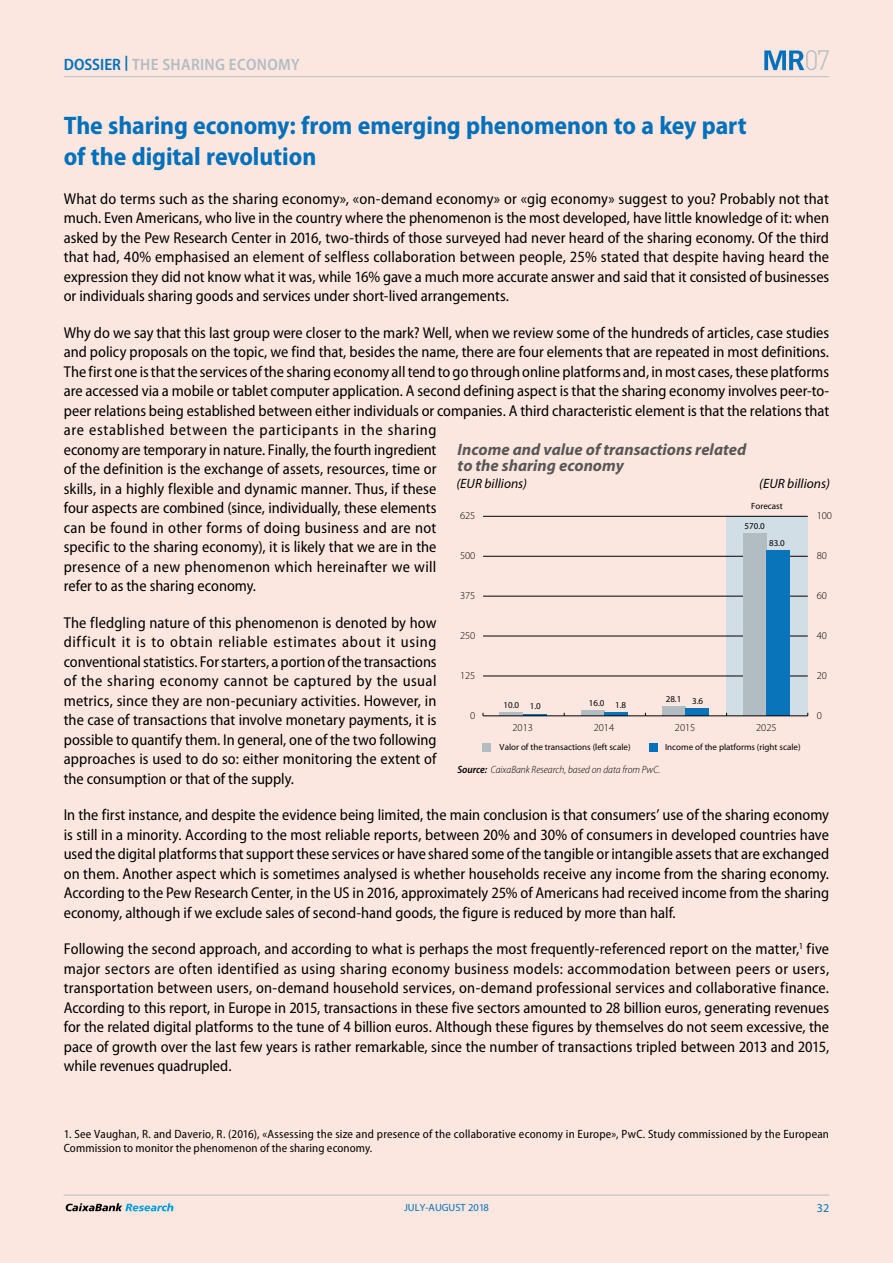
<style>
.page{position:relative;width:893px;height:1263px;background:#fce7e0}
.page>*{position:absolute;margin:0;border:0;box-sizing:border-box;transform-origin:0 0}
.t1{font:300 27.6px "DIN Pro";color:#b2bdc2}
.t2{font:700 semi-condensed 25.5px/30.6px "Myriad Pro";letter-spacing:-.005em;color:#0070ba}
.t3{font:italic 700 16.5px/16.5px "Myriad Pro";color:#575756}
.t4{font:600 semi-condensed 16.5px "Myriad Pro";letter-spacing:.02em;color:#b2bdc2}
.t5{font:semi-condensed 15.75px/19.5px "Myriad Pro";color:#000;text-align:justify}
.t6{font:italic 13.5px "Myriad Pro";color:#000}
.t7{font:semi-condensed 12px/14.2px "Myriad Pro";letter-spacing:.015em;color:#000}
.t8{font:12px "Myriad Pro";color:#0070ba}
.t9{font:300 10.5px "Myriad Pro";color:#000}
.t10{font:italic 300 semi-condensed 10.5px "Myriad Pro";color:#000}
.t11{font:10.5px "Myriad Pro";color:#0070ba}
.t12{font:9px "Myriad Pro";color:#000}
.s1{color:#0070ba}
.s2{font-weight:600}
</style>
<div class="page">
<hr style="left:64px;top:76px;width:765px;height:1px;background:#b2bdc2">
<hr style="left:64px;top:1195px;width:765px;height:1px;background:#b2bdc2">
<svg style="left:66px;top:1203px;width:107px;height:8px"></svg>
<svg style="left:764px;top:50px;width:40px;height:20px"></svg>
<div style="left:726px;top:516px;width:81px;height:200px;background:#d1dee6"></div>
<hr style="left:483px;top:676px;width:325px;height:1px;background:#000">
<hr style="left:483px;top:636px;width:325px;height:1px;background:#000">
<hr style="left:483px;top:596px;width:325px;height:1px;background:#000">
<hr style="left:483px;top:556px;width:325px;height:1px;background:#000">
<hr style="left:483px;top:516px;width:325px;height:1px;background:#000">
<hr style="left:500px;top:713px;width:23px;height:3px;background:#b1bdc2">
<hr style="left:523px;top:714px;width:23px;height:2px;background:#0974ba">
<div style="left:581px;top:711px;width:24px;height:5px;background:#b1bdc2"></div>
<hr style="left:605px;top:712px;width:23px;height:4px;background:#0974ba">
<div style="left:662px;top:707px;width:23px;height:9px;background:#b1bdc2"></div>
<div style="left:685px;top:709px;width:23px;height:7px;background:#0974ba"></div>
<div style="left:743px;top:534px;width:23px;height:182px;background:#b1bdc2"></div>
<div style="left:766px;top:550px;width:23px;height:166px;background:#0974ba"></div>
<div style="left:650px;top:743px;width:8px;height:8px;background:#0070ba"></div>
<div style="left:482px;top:743px;width:9px;height:8px;background:#b2bdc2"></div>
<hr style="left:483px;top:715px;width:325px;height:1px;background:#000">
<p class="t4" style="left:64px;top:55px;width:238px"><span class="s1">DOSSIER</span> <sup>|</sup> THE SHARING ECONOMY</p>
<h1 class="t1" style="left:804px;top:42px;width:27px">07</h1>
<h2 class="t2" style="left:64px;top:110px;width:684px">The sharing economy: from emerging phenomenon to a key part of the digital revolution</h2>
<p class="t5" style="left:64px;top:189px;width:767px">What do terms such as the sharing economy», «on-demand economy» or «gig economy» suggest to you? Probably not that much. Even Americans, who live in the country where the phenomenon is the most developed, have little knowledge of it: when asked by the Pew Research Center in 2016, two-thirds of those surveyed had never heard of the sharing economy. Of the third that had, 40% emphasised an element of selfless collaboration between people, 25% stated that despite having heard the expression they did not know what it was, while 16% gave a much more accurate answer and said that it consisted of businesses or individuals sharing goods and services under short-lived arrangements.</p>
<p class="t5" style="left:64px;top:323px;width:767px;text-align:left">Why do we say that this last group were closer to the mark? Well, when we review some of the hundreds of articles, case studies and policy proposals on the topic, we find that, besides the name, there are four elements that are repeated in most definitions.<br>The first one is that the services of the sharing economy all tend to go through online platforms and, in most cases, these platforms are accessed via a mobile or tablet computer application. A second defining aspect is that the sharing economy involves peer-to&shy;peer relations being established between either individuals or companies. A third characteristic element is that the relations that are established between the participants in the sharing<br>economy are temporary in nature. Finally, the fourth ingredient<br>of the definition is the exchange of assets, resources, time or<br>skills, in a highly flexible and dynamic manner. Thus, if these<br>four aspects are combined (since, individually, these elements<br>can be found in other forms of doing business and are not<br>specific to the sharing economy), it is likely that we are in the<br>presence of a new phenomenon which hereinafter we will<br>refer to as the sharing economy.</p>
<p class="t5" style="left:64px;top:613px;width:374px">The fledgling nature of this phenomenon is denoted by how difficult it is to obtain reliable estimates about it using conventional statistics. For starters, a portion of the transactions of the sharing economy cannot be captured by the usual metrics, since they are non-pecuniary activities. However, in the case of transactions that involve monetary payments, it is possible to quantify them. In general, one of the two following approaches is used to do so: either monitoring the extent of the consumption or that of the supply.</p>
<p class="t5" style="left:64px;top:805px;width:767px">In the first instance, and despite the evidence being limited, the main conclusion is that consumers’ use of the sharing economy is still in a minority. According to the most reliable reports, between 20% and 30% of consumers in developed countries have used the digital platforms that support these services or have shared some of the tangible or intangible assets that are exchanged on them. Another aspect which is sometimes analysed is whether households receive any income from the sharing economy.<br>According to the Pew Research Center, in the US in 2016, approximately 25% of Americans had received income from the sharing economy, although if we exclude sales of second-hand goods, the figure is reduced by more than half.</p>
<p class="t5" style="left:64px;top:939px;width:767px">Following the second approach, and according to what is perhaps the most frequently-referenced report on the matter,<sup>1</sup> five major sectors are often identified as using sharing economy business models: accommodation between peers or users, transportation between users, on-demand household services, on-demand professional services and collaborative finance.<br>According to this report, in Europe in 2015, transactions in these five sectors amounted to 28 billion euros, generating revenues for the related digital platforms to the tune of 4 billion euros. Although these figures by themselves do not seem excessive, the pace of growth over the last few years is rather remarkable, since the number of transactions tripled between 2013 and 2015, while revenues quadrupled.</p>
<p class="t3" style="left:458px;top:441px;width:290px">Income and value of transactions related to the sharing economy</p>
<p class="t6" style="left:456px;top:476px;width:72px">(EUR billions)</p>
<p class="t6" style="left:759px;top:476px;width:72px">(EUR billions)</p>
<p class="t12" style="left:751px;top:501px;width:33px">Forecast</p>
<p class="t9" style="left:460px;top:510px;width:17px">625</p>
<p class="t9" style="left:817px;top:510px;width:17px">100</p>
<p class="t12" style="left:745px;top:521px;width:22px">570.0</p>
<p class="t12" style="left:769px;top:538px;width:17px">83.0</p>
<p class="t9" style="left:460px;top:550px;width:17px">500</p>
<p class="t9" style="left:817px;top:550px;width:12px">80</p>
<p class="t9" style="left:460px;top:590px;width:17px">375</p>
<p class="t9" style="left:817px;top:590px;width:12px">60</p>
<p class="t9" style="left:460px;top:630px;width:17px">250</p>
<p class="t9" style="left:817px;top:630px;width:12px">40</p>
<p class="t9" style="left:460px;top:670px;width:17px">125</p>
<p class="t9" style="left:817px;top:670px;width:12px">20</p>
<p class="t12" style="left:504px;top:700px;width:39px">10.0 1.0</p>
<p class="t12" style="left:589px;top:698px;width:39px">16.0 1.8</p>
<p class="t12" style="left:666px;top:694px;width:39px">28.1 3.6</p>
<p class="t9" style="left:470px;top:709px;width:7px">0</p>
<p class="t9" style="left:817px;top:709px;width:7px">0</p>
<p class="t9" style="left:512px;top:722px;width:22px">2013</p>
<p class="t9" style="left:594px;top:722px;width:22px">2014</p>
<p class="t9" style="left:675px;top:722px;width:22px">2015</p>
<p class="t9" style="left:756px;top:722px;width:22px">2025</p>
<p class="t12" style="left:500px;top:742px;width:132px">Valor of the transactions (left scale)</p>
<p class="t12" style="left:665px;top:742px;width:137px">Income of the platforms (right scale)</p>
<p class="t10" style="left:457px;top:764px;width:204px"><span class="s2">Source:</span> CaixaBank Research, based on data from PwC.</p>
<p class="t7" style="left:64px;top:1127px;width:767px">1. See Vaughan, R. and Daverio, R. (2016), «Assessing the size and presence of the collaborative economy in Europe», PwC. Study commissioned by the European<br>Commission to monitor the phenomenon of the sharing economy.</p>
<p class="t11" style="left:404px;top:1202px;width:86px">JULY-AUGUST 2018</p>
<p class="t8" style="left:817px;top:1202px;width:14px">32</p>
</div>
